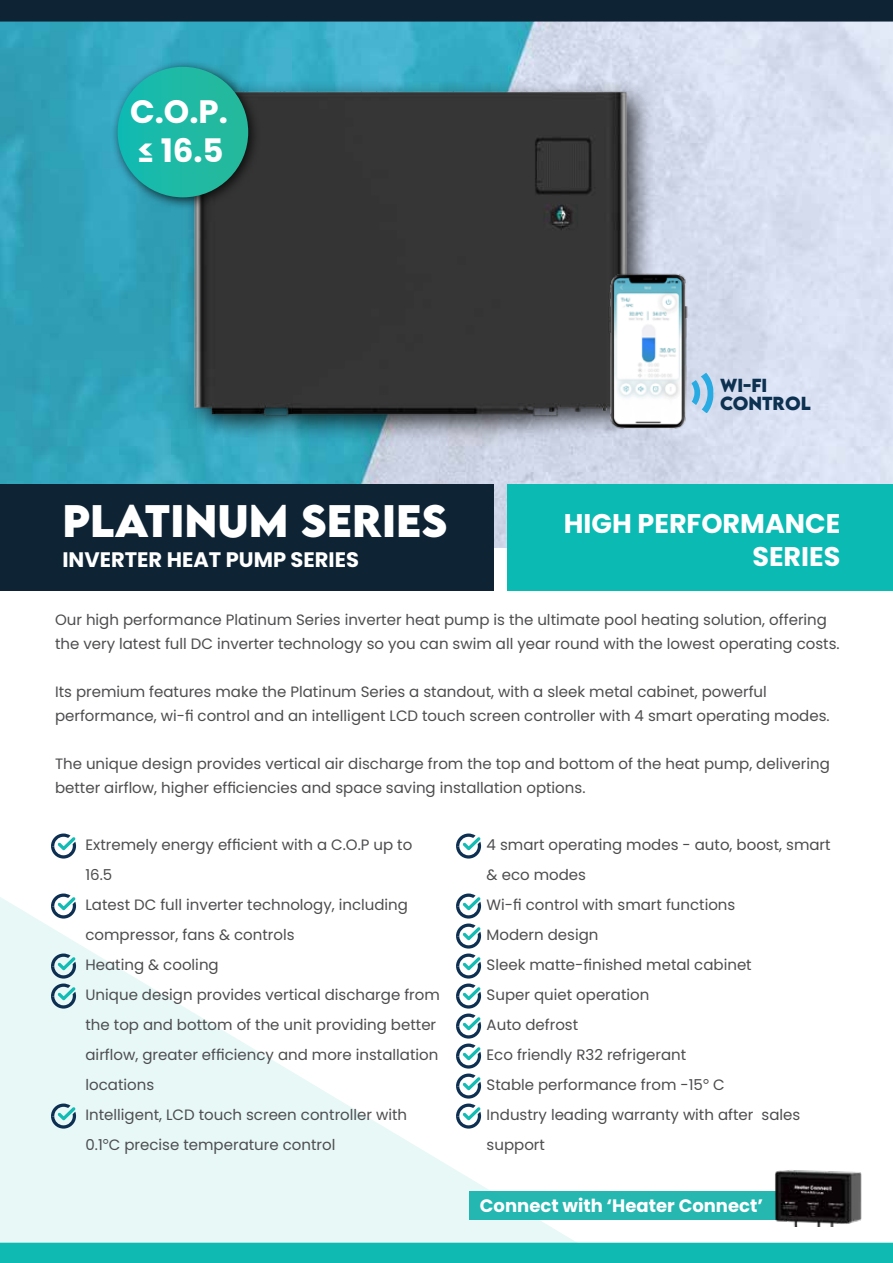
<style>
.page{position:relative;width:893px;height:1263px;background:#fff}
.page>*{position:absolute;margin:0;border:0;box-sizing:border-box;transform-origin:0 0}
.t1{font:700 40.5px "LEMONMILK";color:#fff}
.t2{font:700 32.4px/38.8px "Poppins";color:#fff}
.t3{font:700 27px/32.4px "Poppins";color:#fff;text-align:right}
.t4{font:700 21px "Poppins";color:#fff}
.t5{font:700 18px "Poppins";color:#fff}
.t6{font:700 16.8px/18px "LEMONMILK";color:#0d3151}
.t7{font:15px/30px "Poppins";color:#4d4d4f}
.s1{font-family:"Century Gothic"}
</style>
<div class="page">
<img style="left:0;top:22px;width:893px;height:526px">
<div style="left:0;top:1243px;width:893px;height:20px;background:#0fbab2"></div>
<div style="left:0;top:0;width:893px;height:22px;background:#0e2435"></div>
<div style="left:469px;top:1191px;width:346px;height:29px;background:#26b7b1"></div>
<div style="left:0;top:484px;width:493px;height:107px;background:#0e2435"></div>
<div style="left:508px;top:484px;width:385px;height:107px;background:#0cbab4"></div>
<svg style="left:0;top:845px;width:582px;height:398px"></svg>
<img style="left:148px;top:68px;width:547px;height:383px">
<img style="left:602px;top:266px;width:89px;height:171px">
<svg style="left:51px;top:833px;width:25px;height:26px"></svg>
<svg style="left:692px;top:373px;width:21px;height:40px"></svg>
<div style="left:110px;top:59px;width:151px;height:151px;background:#000;opacity:.75"></div>
<div style="left:118px;top:67px;width:130px;height:130px;background:linear-gradient(to right,#12bab2,#27b89a);border-radius:65px"></div>
<svg style="left:51px;top:893px;width:25px;height:26px"></svg>
<svg style="left:51px;top:953px;width:25px;height:56px"></svg>
<svg style="left:51px;top:1103px;width:25px;height:26px"></svg>
<svg style="left:456px;top:893px;width:25px;height:236px"></svg>
<svg style="left:456px;top:833px;width:25px;height:26px"></svg>
<img style="left:775px;top:1170px;width:87px;height:56px">
<h2 class="t2" style="left:130px;top:93px;width:99px">C.O.P. ≤ 16.5</h2>
<h1 class="t1" style="left:62px;top:493px;width:386px">PLATINUM SERIES</h1>
<h3 class="t4" style="left:62px;top:547px;width:298px">INVERTER HEAT PUMP SERIES</h3>
<p class="t6" style="left:720px;top:377px;width:92px">WI-FI<br>CONTROL</p>
<h3 class="t3" style="left:564px;top:508px;width:278px">HIGH PERFORMANCE<br>SERIES</h3>
<p class="t7" style="left:55px;top:608px;width:786px;line-height:24px">Our high performance Platinum Series inverter heat pump is the ultimate pool heating solution, offering the very latest full DC inverter technology so you can swim all year round with the lowest operating costs.</p>
<p class="t7" style="left:55px;top:680px;width:776px;line-height:24px">Its premium features make the Platinum Series a standout, with a sleek metal cabinet, powerful performance, wi-fi control and an intelligent LCD touch screen controller with 4 smart operating modes.</p>
<p class="t7" style="left:55px;top:752px;width:776px;line-height:24px">The unique design provides vertical air discharge from the top and bottom of the heat pump, delivering better airflow, higher efficiencies and space saving installation options.</p>
<p class="t7" style="left:86px;top:829px;width:356px">Extremely energy efficient with a C.O.P up to 16.5<br>Latest DC full inverter technology, including compressor, fans &amp; controls<br>Heating &amp; cooling<br>Unique design provides vertical discharge from the top and bottom of the unit providing better airflow, greater efficiency and more installation locations<br>Intelligent, LCD touch screen controller with 0.1<span class="s1">°</span>C precise temperature control</p>
<p class="t7" style="left:487px;top:829px;width:346px">4 smart operating modes - auto, boost, smart &amp; eco modes<br>Wi-fi control with smart functions<br>Modern design<br>Sleek matte-finished metal cabinet<br>Super quiet operation<br>Auto defrost<br>Eco friendly R32 refrigerant<br>Stable performance from -15<span class="s1">°</span> C<br>Industry leading warranty with after sales support</p>
<p class="t5" style="left:480px;top:1195px;width:285px">Connect with ‘Heater Connect’</p>
</div>
